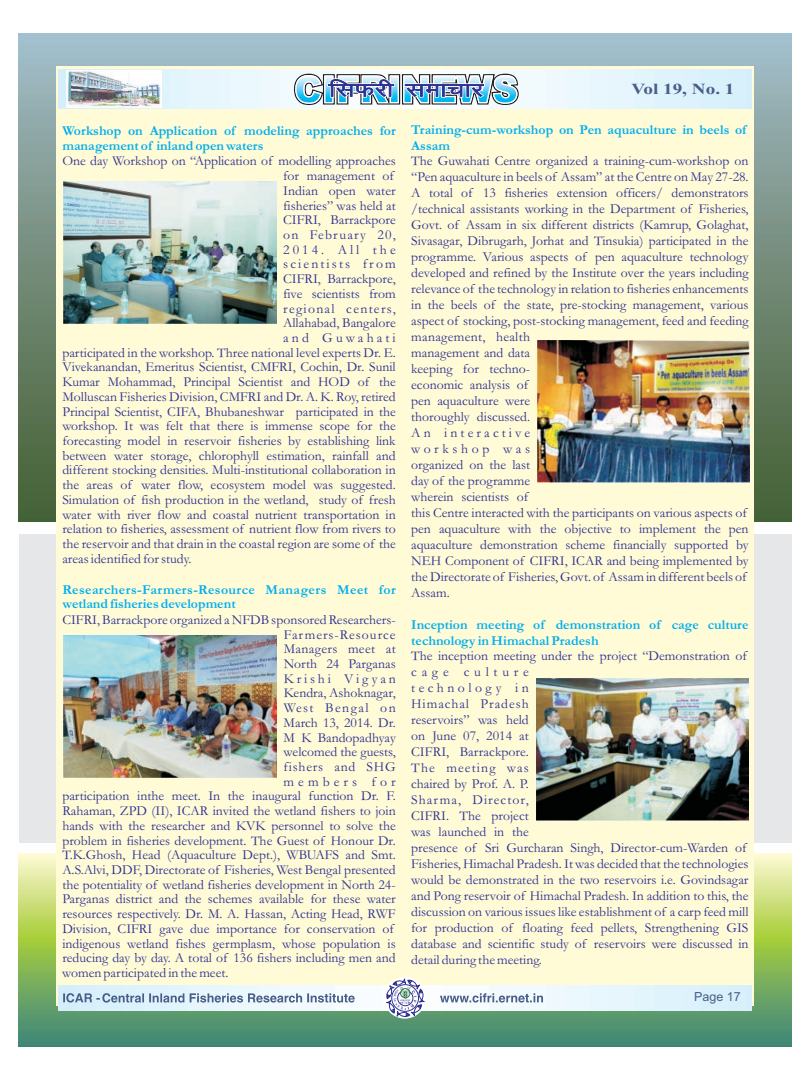
<style>
.page{position:relative;width:810px;height:1080px;background:#fff}
.page>*{position:absolute;margin:0;border:0;box-sizing:border-box;transform-origin:0 0}
.t1{font:700 15.5px "Times New Roman";color:#485e88;scale:1.24 1}
.t2{font:13.75px/16px "Garamond";color:#2e3092}
.t3{font:700 13.75px/16px "Garamond";color:#00aeef}
.t4{font:700 13.75px/14.8px "Garamond";letter-spacing:.025em;color:#00aeef}
.t5{font:13.75px "Garamond";letter-spacing:.225em;color:#2e3092}
.t6{font:13.75px "Garamond";letter-spacing:.095em;color:#2e3092}
.t7{font:13.75px "Garamond";letter-spacing:.07em;color:#2e3092}
.t8{font:13.75px "Garamond";letter-spacing:.155em;color:#2e3092}
.t9{font:13.75px "Garamond";letter-spacing:.025em;color:#2e3092}
.t10{font:13.75px "Garamond";letter-spacing:.085em;color:#2e3092}
.t11{font:13.75px "Garamond";letter-spacing:.055em;color:#2e3092}
.t12{font:13.75px "Garamond";letter-spacing:.205em;color:#2e3092}
.t13{font:13.75px "Garamond";letter-spacing:.1em;color:#2e3092}
.t14{font:13.75px "Garamond";letter-spacing:.295em;color:#2e3092}
.t15{font:12.5px "Arial";color:#485e88}
</style>
<div class="page">
<img style="left:19px;top:853px;width:772px;height:194px">
<img style="left:19px;top:33px;width:772px;height:488px">
<div style="left:19px;top:534px;width:772px;height:309px;background:#e6e7e9"></div>
<div style="left:56px;top:66px;width:698px;height:940px;background:#fffbd6"></div>
<img style="left:59px;top:986px;width:692px;height:24px">
<svg style="left:440px;top:993px;width:103px;height:10px"></svg>
<svg style="left:379px;top:977px;width:52px;height:46px"></svg>
<img style="left:59px;top:70px;width:692px;height:39px">
<img style="left:63px;top:181px;width:213px;height:142px">
<img style="left:64px;top:636px;width:213px;height:142px">
<img style="left:537px;top:341px;width:213px;height:141px">
<img style="left:536px;top:679px;width:213px;height:142px">
<img style="left:66px;top:70px;width:96px;height:38px">
<svg style="left:293px;top:69px;width:226px;height:37px;background:#a3bed2"></svg>
<svg style="left:63px;top:993px;width:292px;height:10px;background:#abbdd1"></svg>
<p class="t3" style="left:62px;top:125px;width:335px;line-height:14.8px">Workshop on Application of modeling approaches for management of inland open waters</p>
<p class="t2" style="left:62px;top:155px;width:335px">One day Workshop on “Application of modelling approaches</p>
<p class="t2" style="left:283px;top:170px;width:112px">for management of</p>
<p class="t2" style="left:283px;top:184px;width:114px">Indian open water</p>
<p class="t2" style="left:283px;top:199px;width:114px">fisheries” was held at</p>
<p class="t2" style="left:283px;top:214px;width:114px">CIFRI, Barrackpore</p>
<p class="t10" style="left:283px;top:230px;width:114px">on February 20,</p>
<p class="t5" style="left:283px;top:245px;width:114px">2014. All the</p>
<p class="t8" style="left:283px;top:259px;width:114px">scientists from</p>
<p class="t2" style="left:283px;top:272px;width:114px">CIFRI, Barrackpore,</p>
<p class="t2" style="left:283px;top:287px;width:114px">five scientists from</p>
<p class="t6" style="left:283px;top:304px;width:114px">regional centers,</p>
<p class="t2" style="left:283px;top:317px;width:114px">Allahabad, Bangalore</p>
<p class="t5" style="left:283px;top:333px;width:114px">and Guwahati</p>
<p class="t2" style="left:62px;top:346px;width:335px">participated in the workshop. Three national level experts Dr. E.</p>
<p class="t2" style="left:62px;top:361px;width:335px">Vivekanandan, Emeritus Scientist, CMFRI, Cochin, Dr. Sunil</p>
<p class="t2" style="left:62px;top:375px;width:335px">Kumar Mohammad, Principal Scientist and HOD of the</p>
<p class="t2" style="left:62px;top:390px;width:335px">Molluscan Fisheries Division, CMFRI and Dr. A. K. Roy, retired</p>
<p class="t2" style="left:62px;top:405px;width:335px">Principal Scientist, CIFA, Bhubaneshwar participated in the</p>
<p class="t2" style="left:62px;top:420px;width:335px">workshop. It was felt that there is immense scope for the</p>
<p class="t2" style="left:62px;top:434px;width:335px">forecasting model in reservoir fisheries by establishing link</p>
<p class="t2" style="left:62px;top:449px;width:335px">between water storage, chlorophyll estimation, rainfall and</p>
<p class="t2" style="left:62px;top:464px;width:335px">different stocking densities. Multi-institutional collaboration in</p>
<p class="t2" style="left:62px;top:478px;width:335px">the areas of water flow, ecosystem model was suggested.</p>
<p class="t2" style="left:62px;top:493px;width:335px">Simulation of fish production in the wetland, study of fresh</p>
<p class="t2" style="left:62px;top:508px;width:335px">water with river flow and coastal nutrient transportation in</p>
<p class="t2" style="left:62px;top:523px;width:335px">relation to fisheries, assessment of nutrient flow from rivers to</p>
<p class="t2" style="left:62px;top:537px;width:335px">the reservoir and that drain in the coastal region are some of the</p>
<p class="t2" style="left:62px;top:552px;width:131px">areas identified for study.</p>
<p class="t4" style="left:62px;top:584px;width:335px">Researchers-Farmers-Resource Managers Meet for wetland fisheries development</p>
<p class="t2" style="left:62px;top:613px;width:335px">CIFRI, Barrackpore organized a NFDB sponsored Researchers-</p>
<p class="t7" style="left:284px;top:630px;width:114px">Farmers-Resource</p>
<p class="t9" style="left:284px;top:644px;width:114px">Managers meet at</p>
<p class="t2" style="left:284px;top:657px;width:114px">North 24 Parganas</p>
<p class="t12" style="left:284px;top:674px;width:114px">Krishi Vigyan</p>
<p class="t2" style="left:284px;top:687px;width:114px">Kendra, Ashoknagar,</p>
<p class="t13" style="left:284px;top:703px;width:114px">West Bengal on</p>
<p class="t2" style="left:284px;top:716px;width:114px">March 13, 2014. Dr.</p>
<p class="t2" style="left:284px;top:731px;width:114px">M K Bandopadhyay</p>
<p class="t2" style="left:284px;top:746px;width:114px">welcomed the guests,</p>
<p class="t11" style="left:284px;top:762px;width:114px">fishers and SHG</p>
<p class="t14" style="left:284px;top:777px;width:114px">members for</p>
<p class="t2" style="left:62px;top:790px;width:335px">participation inthe meet. In the inaugural function Dr. F.</p>
<p class="t2" style="left:62px;top:804px;width:335px">Rahaman, ZPD (II), ICAR invited the wetland fishers to join</p>
<p class="t2" style="left:62px;top:819px;width:335px">hands with the researcher and KVK personnel to solve the</p>
<p class="t2" style="left:62px;top:834px;width:335px">problem in fisheries development. The Guest of Honour Dr.</p>
<p class="t2" style="left:62px;top:849px;width:335px">T.K.Ghosh, Head (Aquaculture Dept.), WBUAFS and Smt.</p>
<p class="t2" style="left:62px;top:863px;width:335px">A.S.Alvi, DDF, Directorate of Fisheries, West Bengal presented</p>
<p class="t2" style="left:62px;top:878px;width:335px">the potentiality of wetland fisheries development in North 24-</p>
<p class="t2" style="left:62px;top:893px;width:335px">Parganas district and the schemes available for these water</p>
<p class="t2" style="left:62px;top:907px;width:335px">resources respectively. Dr. M. A. Hassan, Acting Head, RWF</p>
<p class="t2" style="left:62px;top:922px;width:333px">Division, CIFRI gave due importance for conservation of</p>
<p class="t2" style="left:62px;top:937px;width:335px">indigenous wetland fishes germplasm, whose population is</p>
<p class="t2" style="left:62px;top:952px;width:335px">reducing day by day. A total of 136 fishers including men and</p>
<p class="t2" style="left:62px;top:966px;width:168px">women participated in the meet.</p>
<p class="t1" style="left:631px;top:83px;width:85px">Vol 19, No. 1</p>
<p class="t3" style="left:411px;top:123px;width:337px">Training-cum-workshop on Pen aquaculture in beels of<br>Assam</p>
<p class="t2" style="left:411px;top:155px;width:339px">The Guwahati Centre organized a training-cum-workshop on “Pen aquaculture in beels of Assam” at the Centre on May 27-28.<br>A total of 13 fisheries extension officers/ demonstrators /technical assistants working in the Department of Fisheries, Govt. of Assam in six different districts (Kamrup, Golaghat, Sivasagar, Dibrugarh, Jorhat and Tinsukia) participated in the programme. Various aspects of pen aquaculture technology developed and refined by the Institute over the years including relevance of the technology in relation to fisheries enhancements in the beels of the state, pre-stocking management, various aspect of stocking, post-stocking management, feed and feeding management, health<br>management and data<br>keeping for techno-<br>economic analysis of<br>pen aquaculture were<br>thoroughly discussed.<br>An interactive<br>workshop was<br>organized on the last<br>day of the programme<br>wherein scientists of<br>this Centre interacted with the participants on various aspects of pen aquaculture with the objective to implement the pen aquaculture demonstration scheme financially supported by NEH Component of CIFRI, ICAR and being implemented by the Directorate of Fisheries, Govt. of Assam in different beels of Assam.</p>
<p class="t3" style="left:411px;top:618px;width:339px">Inception meeting of demonstration of cage culture technology in Himachal Pradesh</p>
<p class="t2" style="left:411px;top:649px;width:339px">The inception meeting under the project “Demonstration of cage culture<br>technology in<br>Himachal Pradesh<br>reservoirs” was held<br>on June 07, 2014 at<br>CIFRI, Barrackpore.<br>The meeting was<br>chaired by Prof. A. P.<br>Sharma, Director,<br>CIFRI. The project<br>was launched in the<br>presence of Sri Gurcharan Singh, Director-cum-Warden of Fisheries, Himachal Pradesh. It was decided that the technologies would be demonstrated in the two reservoirs i.e. Govindsagar and Pong reservoir of Himachal Pradesh. In addition to this, the discussion on various issues like establishment of a carp feed mill for production of floating feed pellets, Strengthening GIS database and scientific study of reservoirs were discussed in detail during the meeting.</p>
<p class="t15" style="left:694px;top:992px;width:48px">Page 17</p>
</div>
